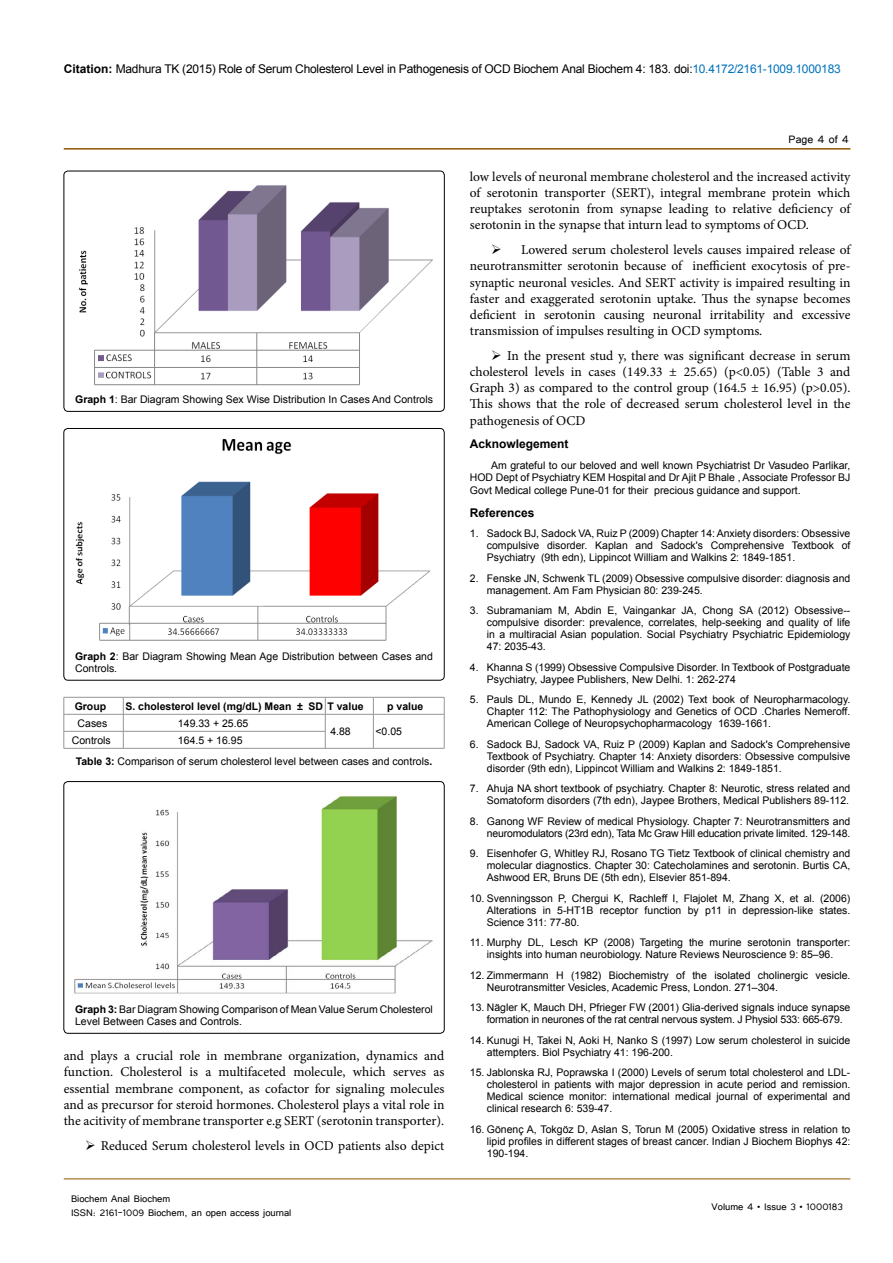
<style>
.page{position:relative;width:893px;height:1263px;background:#fff}
.page>*{position:absolute;margin:0;border:0;box-sizing:border-box;transform-origin:0 0}
.t1{font:13.5px/16.2px "Minion Pro";color:#000;text-align:justify}
.t2{font:13.5px "Tunga";color:#000}
.t3{font:12px "Arial";letter-spacing:-.02em;color:#000}
.t4{font:12px/14.4px "Tunga";color:#000}
.t5{font:700 12px "Arial";color:#000}
.t6{font:10.5px/12px "Arial";color:#000;text-align:justify}
.t7{font:10.5px/12px "Arial";letter-spacing:-.02em;color:#000;text-align:right}
.t8{font:700 10.5px "Arial";color:#000}
.s1{font-weight:700}
.s2{color:#0072bc}
</style>
<div class="page">
<hr style="left:64px;top:148px;width:786px;height:2px;background:#905501">
<hr style="left:64px;top:1179px;width:786px;height:1px;background:#905501">
<div style="left:64px;top:171px;width:380px;height:240px;border:1px solid #000;border-radius:4px"></div>
<img style="left:78px;top:185px;width:355px;height:201px">
<div style="left:64px;top:428px;width:380px;height:252px;border:1px solid #000;border-radius:4px"></div>
<img style="left:75px;top:439px;width:356px;height:202px">
<hr style="left:64px;top:697px;width:59px;height:1px;background:#939598">
<hr style="left:123px;top:697px;width:202px;height:1px;background:#939598">
<hr style="left:325px;top:697px;width:48px;height:1px;background:#939598">
<hr style="left:373px;top:697px;width:71px;height:1px;background:#939598">
<hr style="left:64px;top:714px;width:59px;height:1px;background:#939598">
<hr style="left:123px;top:714px;width:202px;height:1px;background:#939598">
<hr style="left:325px;top:714px;width:48px;height:1px;background:#939598">
<hr style="left:373px;top:714px;width:71px;height:1px;background:#939598">
<hr style="left:64px;top:731px;width:59px;height:1px;background:#939598">
<svg style="left:64px;top:697px;width:1px;height:51px"></svg>
<hr style="left:123px;top:731px;width:202px;height:1px;background:#939598">
<svg style="left:123px;top:697px;width:1px;height:51px"></svg>
<svg style="left:325px;top:697px;width:1px;height:51px"></svg>
<svg style="left:373px;top:697px;width:1px;height:51px"></svg>
<svg style="left:444px;top:697px;width:1px;height:51px"></svg>
<hr style="left:64px;top:748px;width:59px;height:1px;background:#939598">
<hr style="left:123px;top:748px;width:202px;height:1px;background:#939598">
<hr style="left:325px;top:748px;width:48px;height:1px;background:#939598">
<hr style="left:373px;top:748px;width:71px;height:1px;background:#939598">
<div style="left:64px;top:781px;width:380px;height:252px;border:1px solid #000;border-radius:4px"></div>
<img style="left:74px;top:795px;width:359px;height:199px">
<p class="t3" style="left:64px;top:60px;width:778px"><span class="s1">Citation:</span> Madhura TK (2015) Role of Serum Cholesterol Level in Pathogenesis of OCD Biochem Anal Biochem 4: 183. doi:<span class="s2">10.4172/2161-1009.1000183</span></p>
<p class="t6" style="left:75px;top:393px;width:359px"><span class="s1">Graph 1</span>: Bar Diagram Showing Sex Wise Distribution In Cases And Controls</p>
<p class="t6" style="left:75px;top:650px;width:359px;line-height:12.6px"><span class="s1">Graph 2</span>: Bar Diagram Showing Mean Age Distribution between Cases and<br>Controls.</p>
<p class="t8" style="left:75px;top:699px;width:33px">Group</p>
<p class="t8" style="left:125px;top:699px;width:240px">S. cholesterol level (mg/dL) Mean ± SD T value</p>
<p class="t8" style="left:387px;top:699px;width:38px">p value</p>
<p class="t6" style="left:78px;top:717px;width:31px">Cases</p>
<p class="t6" style="left:178px;top:717px;width:72px">149.33 + 25.65</p>
<p class="t6" style="left:330px;top:725px;width:22px">4.88</p>
<p class="t6" style="left:375px;top:725px;width:28px">&lt;0.05</p>
<p class="t6" style="left:72px;top:734px;width:41px">Controls</p>
<p class="t6" style="left:76px;top:730px;width:358px;line-height:20.9px;text-indent:102px">164.5 + 16.95<br><span class="s1">Table 3:</span> Comparison of serum cholesterol level between cases and controls<span class="s1">.</span></p>
<p class="t6" style="left:75px;top:1003px;width:359px;line-height:12.6px"><span class="s1">Graph 3:</span> Bar Diagram Showing Comparison of Mean Value Serum Cholesterol<br>Level Between Cases and Controls.</p>
<p class="t1" style="left:64px;top:1048px;width:382px">and plays a crucial role in membrane organization, dynamics and function. Cholesterol is a multifaceted molecule, which serves as essential membrane component, as cofactor for signaling molecules and as precursor for steroid hormones. Cholesterol plays a vital role in the acitivity of membrane transporter e.g SERT (serotonin transporter).</p>
<p class="t1" style="left:85px;top:1137px;width:361px">➢ Reduced Serum cholesterol levels in OCD patients also depict</p>
<p class="t4" style="left:71px;top:1190px;width:222px">Biochem Anal Biochem<br>ISSN: 2161-1009 Biochem, an open access journal</p>
<p class="t2" style="left:789px;top:131px;width:62px">Page 4 of 4</p>
<p class="t1" style="left:470px;top:168px;width:382px">low levels of neuronal membrane cholesterol and the increased activity of serotonin transporter (SERT), integral membrane protein which reuptakes serotonin from synapse leading to relative deficiency of serotonin in the synapse that inturn lead to symptoms of OCD.</p>
<p class="t1" style="left:470px;top:242px;width:382px;text-indent:21px">➢ Lowered serum cholesterol levels causes impaired release of neurotransmitter serotonin because of inefficient exocytosis of pre&shy;synaptic neuronal vesicles. And SERT activity is impaired resulting in faster and exaggerated serotonin uptake. Thus the synapse becomes deficient in serotonin causing neuronal irritability and excessive transmission of impulses resulting in OCD symptoms.</p>
<p class="t1" style="left:470px;top:347px;width:382px;text-indent:21px">➢ In the present stud y, there was significant decrease in serum cholesterol levels in cases (149.33 ± 25.65) (p&lt;0.05) (Table 3 and Graph 3) as compared to the control group (164.5 ± 16.95) (p&gt;0.05).<br>This shows that the role of decreased serum cholesterol level in the pathogenesis of OCD</p>
<p class="t5" style="left:470px;top:435px;width:100px">Acknowlegement</p>
<p class="t6" style="left:470px;top:459px;width:382px;line-height:12.6px;text-indent:21px">Am grateful to our beloved and well known Psychiatrist Dr Vasudeo Parlikar, HOD Dept of Psychiatry KEM Hospital and Dr Ajit P Bhale , Associate Professor BJ Govt Medical college Pune-01 for their precious guidance and support.</p>
<p class="t5" style="left:470px;top:504px;width:66px">References</p>
<p class="t6" style="left:487px;top:528px;width:365px;text-indent:-17px">1. Sadock BJ, Sadock VA, Ruiz P (2009) Chapter 14: Anxiety disorders: Obsessive compulsive disorder. Kaplan and Sadock's Comprehensive Textbook of Psychiatry (9th edn), Lippincot William and Walkins 2: 1849-1851.</p>
<p class="t6" style="left:487px;top:572px;width:365px;text-indent:-17px">2. Fenske JN, Schwenk TL (2009) Obsessive compulsive disorder: diagnosis and management. Am Fam Physician 80: 239-245.</p>
<p class="t6" style="left:487px;top:605px;width:365px;text-indent:-17px">3. Subramaniam M, Abdin E, Vaingankar JA, Chong SA (2012) Obsessive-- compulsive disorder: prevalence, correlates, help-seeking and quality of life in a multiracial Asian population. Social Psychiatry Psychiatric Epidemiology 47: 2035-43.</p>
<p class="t6" style="left:487px;top:661px;width:365px;text-indent:-17px">4. Khanna S (1999) Obsessive Compulsive Disorder. In Textbook of Postgraduate<br>Psychiatry, Jaypee Publishers, New Delhi. 1: 262-274</p>
<p class="t6" style="left:487px;top:694px;width:365px;text-indent:-17px">5. Pauls DL, Mundo E, Kennedy JL (2002) Text book of Neuropharmacology.<br>Chapter 112: The Pathophysiology and Genetics of OCD .Charles Nemeroff.<br>American College of Neuropsychopharmacology 1639-1661.</p>
<p class="t6" style="left:487px;top:738px;width:365px;text-indent:-17px">6. Sadock BJ, Sadock VA, Ruiz P (2009) Kaplan and Sadock's Comprehensive Textbook of Psychiatry. Chapter 14: Anxiety disorders: Obsessive compulsive disorder (9th edn), Lippincot William and Walkins 2: 1849-1851.</p>
<p class="t6" style="left:470px;top:783px;width:382px;text-align:right">7. Ahuja NA short textbook of psychiatry. Chapter 8: Neurotic, stress related and<br>Somatoform disorders (7th edn), Jaypee Brothers, Medical Publishers 89-112.</p>
<p class="t7" style="left:470px;top:815px;width:382px">8. Ganong WF Review of medical Physiology. Chapter 7: Neurotransmitters and neuromodulators (23rd edn), Tata Mc Graw Hill education private limited. 129-148.</p>
<p class="t6" style="left:487px;top:848px;width:365px;text-indent:-17px">9. Eisenhofer G, Whitley RJ, Rosano TG Tietz Textbook of clinical chemistry and molecular diagnostics. Chapter 30: Catecholamines and serotonin. Burtis CA, Ashwood ER, Bruns DE (5th edn), Elsevier 851-894.</p>
<p class="t6" style="left:487px;top:892px;width:365px;text-indent:-17px">10. Svenningsson P, Chergui K, Rachleff I, Flajolet M, Zhang X, et al. (2006)<br>Alterations in 5-HT1B receptor function by p11 in depression-like states.<br>Science 311: 77-80.</p>
<p class="t6" style="left:470px;top:937px;width:382px;text-align:center">11. Murphy DL, Lesch KP (2008) Targeting the murine serotonin transporter: insights into human neurobiology. Nature Reviews Neuroscience 9: 85–96.</p>
<p class="t6" style="left:487px;top:969px;width:365px;text-indent:-17px">12. Zimmermann H (1982) Biochemistry of the isolated cholinergic vesicle.<br>Neurotransmitter Vesicles, Academic Press, London. 271–304.</p>
<p class="t7" style="left:487px;top:1002px;width:365px;text-align:left;text-indent:-17px">13. Nägler K, Mauch DH, Pfrieger FW (2001) Glia-derived signals induce synapse formation in neurones of the rat central nervous system. J Physiol 533: 665-679.</p>
<p class="t6" style="left:487px;top:1034px;width:365px;text-indent:-17px">14. Kunugi H, Takei N, Aoki H, Nanko S (1997) Low serum cholesterol in suicide attempters. Biol Psychiatry 41: 196-200.</p>
<p class="t6" style="left:487px;top:1067px;width:365px;text-indent:-17px">15. Jablonska RJ, Poprawska I (2000) Levels of serum total cholesterol and LDL&shy;cholesterol in patients with major depression in acute period and remission.<br>Medical science monitor: international medical journal of experimental and clinical research 6: 539-47.</p>
<p class="t6" style="left:487px;top:1123px;width:365px;text-indent:-17px">16. Gönenç A, Tokgöz D, Aslan S, Torun M (2005) Oxidative stress in relation to lipid profiles in different stages of breast cancer. Indian J Biochem Biophys 42:<br>190-194.</p>
<p class="t4" style="left:711px;top:1199px;width:133px">Volume 4 • Issue 3 • 1000183</p>
</div>
